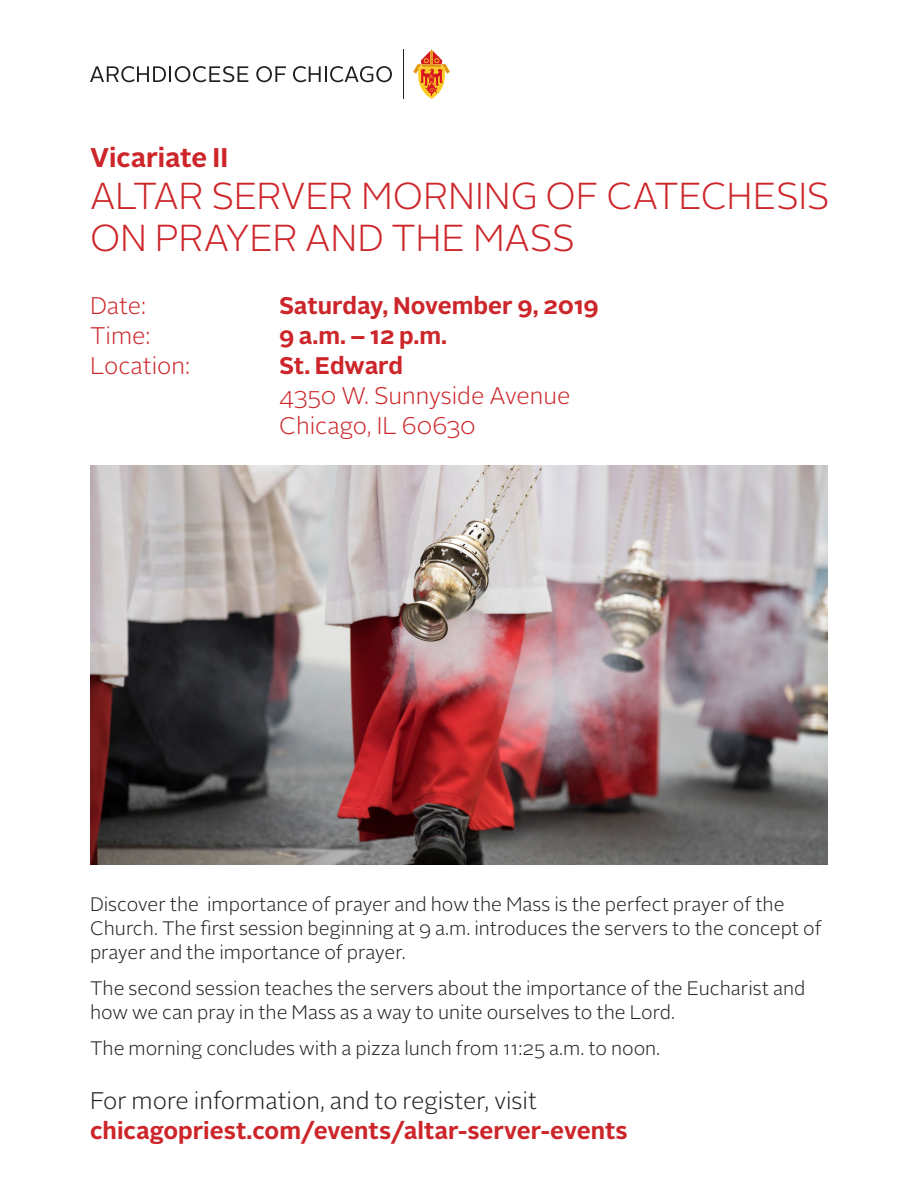
<style>
.page{position:relative;width:918px;height:1188px;background:#fff}
.page>*{position:absolute;margin:0;border:0;box-sizing:border-box;transform-origin:0 0}
.address_block{font:300 37.5px/42px "Alright Sans";letter-spacing:-.01em;color:#cd262a}
.address_block-2{font:700 27px "Alright Sans";color:#cd262a}
.address_block-3{font:700 24px/30px "Alright Sans";color:#cd262a}
.address_block-4{font:300 24px/30px "Alright Sans";color:#cd262a}
.address_block-5{font:300 19.5px/24px "Alright Sans";color:#231f20}
.s1{font-weight:700}
.s2{font-weight:300;color:#231f20}
</style>
<div class="page">
<img style="left:90px;top:466px;width:738px;height:399px">
<hr style="left:404px;top:50px;width:1px;height:49px;background:#231f20">
<svg style="left:90px;top:66px;width:158px;height:16px"></svg>
<svg style="left:256px;top:66px;width:30px;height:16px"></svg>
<svg style="left:293px;top:66px;width:99px;height:16px"></svg>
<svg style="left:413px;top:50px;width:37px;height:49px"></svg>
<p class="address_block-2" style="left:90px;top:139px;width:140px">Vicariate II</p>
<p class="address_block" style="left:90px;top:176px;width:741px">ALTAR SERVER MORNING OF CATECHESIS<br>ON PRAYER AND THE MASS</p>
<p class="address_block-4" style="left:90px;top:291px;width:58px">Date:</p>
<p class="address_block-3" style="left:279px;top:291px;width:321px">Saturday, November 9, 2019</p>
<p class="address_block-4" style="left:90px;top:321px;width:62px">Time:</p>
<p class="address_block-3" style="left:279px;top:321px;width:170px">9 a.m. – 12 p.m.</p>
<p class="address_block-4" style="left:90px;top:351px;width:102px">Location:</p>
<p class="address_block-4" style="left:279px;top:351px;width:293px"><span class="s1">St. Edward<br></span>4350 W. Sunnyside Avenue<br>Chicago, IL 60630</p>
<p class="address_block-5" style="left:90px;top:892px;width:733px">Discover the importance of prayer and how the Mass is the perfect prayer of the<br>Church. The first session beginning at 9 a.m. introduces the servers to the concept of prayer and the importance of prayer.</p>
<p class="address_block-5" style="left:90px;top:976px;width:717px">The second session teaches the servers about the importance of the Eucharist and how we can pray in the Mass as a way to unite ourselves to the Lord.</p>
<p class="address_block-5" style="left:90px;top:1036px;width:572px">The morning concludes with a pizza lunch from 11:25 a.m. to noon.</p>
<p class="address_block-3" style="left:90px;top:1086px;width:539px"><span class="s2">For more information, and to register, visit </span>chicagopriest.com/events/altar-server-events</p>
</div>
